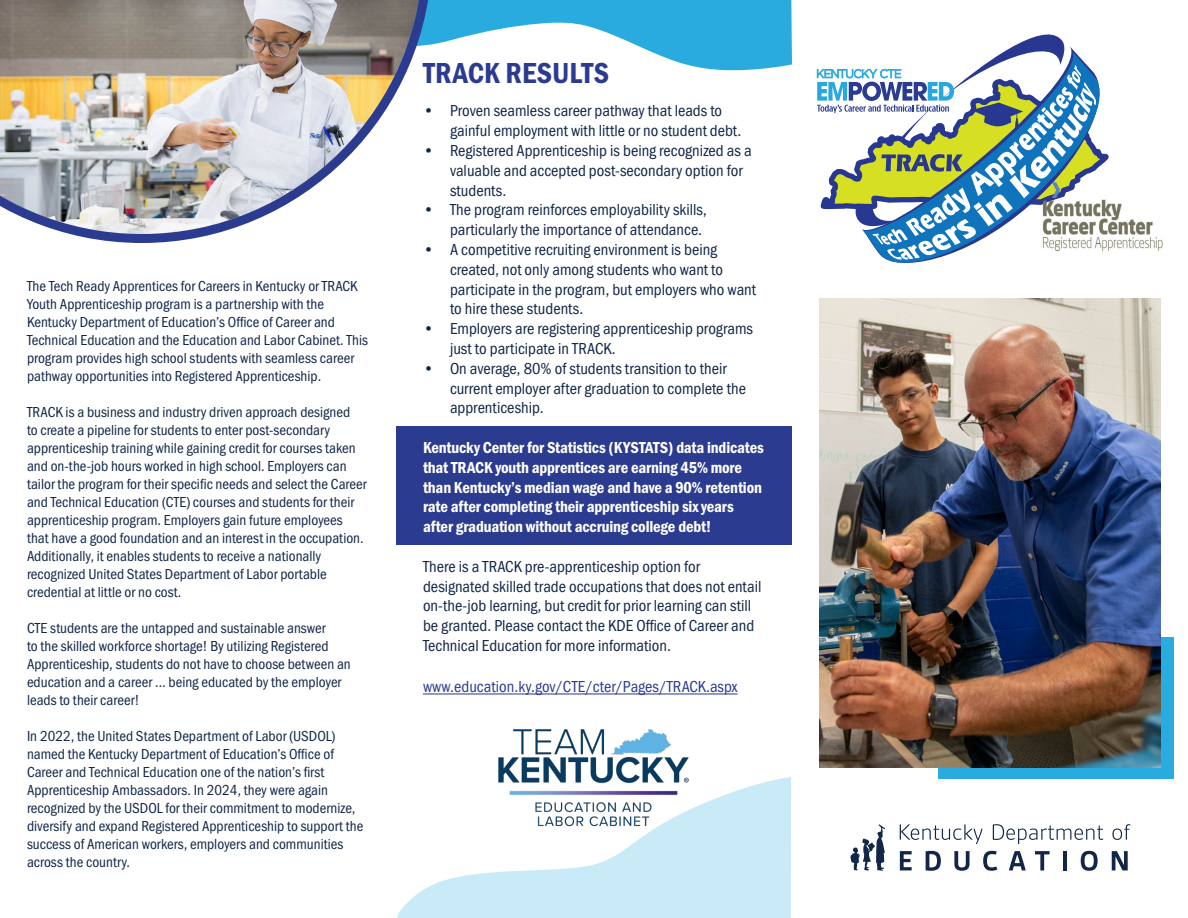
<style>
.page{position:relative;width:1188px;height:918px;background:#fff}
.page>*{position:absolute;margin:0;border:0;box-sizing:border-box;transform-origin:0 0}
.t1{font:30px "Franklin Gothic URW Con Dem";color:#2b3b8f}
.t2{font:16.5px/19.8px "Franklin Gothic URW Cond";color:#122647}
.t3{font:16.5px/19.8px "Franklin Gothic URW Con Dem";letter-spacing:-.01em;color:#fff}
.t4{font:16.5px "Franklin Gothic URW Cond";color:#2b3b8f}
.t5{font:15px/18px "Franklin Gothic URW Cond";color:#122647}
</style>
<div class="page">
<div style="left:396px;top:427px;width:396px;height:118px;background:#2b3b8f"></div>
<hr style="left:423px;top:693px;width:315px;height:1px;background:#2b3b8f">
<svg style="left:900px;top:824px;width:83px;height:20px"></svg>
<svg style="left:993px;top:824px;width:110px;height:20px"></svg>
<svg style="left:1112px;top:824px;width:18px;height:16px"></svg>
<svg style="left:900px;top:851px;width:12px;height:19px"></svg>
<svg style="left:926px;top:851px;width:15px;height:20px"></svg>
<svg style="left:954px;top:851px;width:16px;height:20px"></svg>
<svg style="left:983px;top:851px;width:14px;height:20px"></svg>
<svg style="left:1009px;top:851px;width:17px;height:19px"></svg>
<svg style="left:1035px;top:851px;width:15px;height:19px"></svg>
<hr style="left:1063px;top:851px;width:4px;height:19px;background:#122647">
<svg style="left:1081px;top:851px;width:17px;height:20px"></svg>
<svg style="left:1112px;top:851px;width:16px;height:19px"></svg>
<svg style="left:850px;top:824px;width:35px;height:47px"></svg>
<div style="left:938px;top:637px;width:236px;height:141px;background:#29abe0"></div>
<img style="left:819px;top:298px;width:342px;height:469px">
<svg style="left:397px;top:777px;width:394px;height:141px;fill:#c9eaf7"></svg>
<svg style="left:432px;top:0;width:360px;height:71px"></svg>
<img style="left:0;top:0;width:432px;height:243px">
<svg style="left:1014px;top:34px;width:51px;height:12px"></svg>
<svg style="left:1003px;top:46px;width:72px;height:6px"></svg>
<svg style="left:888px;top:52px;width:199px;height:211px"></svg>
<img style="left:1109px;top:203px;width:54px;height:48px">
<svg style="left:817px;top:65px;width:292px;height:195px"></svg>
<img style="left:496px;top:729px;width:195px;height:99px">
<p class="t5" style="left:27px;top:276px;width:343px">The Tech Ready Apprentices for Careers in Kentucky or TRACK Youth Apprenticeship program is a partnership with the Kentucky Department of Education’s Office of Career and Technical Education and the Education and Labor Cabinet. This program provides high school students with seamless career pathway opportunities into Registered Apprenticeship.</p>
<p class="t5" style="left:27px;top:402px;width:341px">TRACK is a business and industry driven approach designed<br>to create a pipeline for students to enter post-secondary apprenticeship training while gaining credit for courses taken and on-the-job hours worked in high school. Employers can tailor the program for their specific needs and select the Career and Technical Education (CTE) courses and students for their apprenticeship program. Employers gain future employees that have a good foundation and an interest in the occupation.<br>Additionally, it enables students to receive a nationally recognized United States Department of Labor portable credential at little or no cost.</p>
<p class="t5" style="left:27px;top:618px;width:325px">CTE students are the untapped and sustainable answer<br>to the skilled workforce shortage! By utilizing Registered Apprenticeship, students do not have to choose between an education and a career … being educated by the employer leads to their career!</p>
<p class="t5" style="left:27px;top:726px;width:338px">In 2022, the United States Department of Labor (USDOL) named the Kentucky Department of Education’s Office of Career and Technical Education one of the nation’s first Apprenticeship Ambassadors. In 2024, they were again recognized by the USDOL for their commitment to modernize, diversify and expand Registered Apprenticeship to support the success of American workers, employers and communities across the country.</p>
<h1 class="t1" style="left:423px;top:53px;width:188px">TRACK RESULTS</h1>
<p class="t2" style="left:450px;top:100px;width:293px;text-indent:-27px">• Proven seamless career pathway that leads to gainful employment with little or no student debt.</p>
<p class="t2" style="left:450px;top:139px;width:303px;text-indent:-27px">• Registered Apprenticeship is being recognized as a valuable and accepted post-secondary option for students.</p>
<p class="t2" style="left:423px;top:199px;width:285px;text-align:right">• The program reinforces employability skills, particularly the importance of attendance.</p>
<p class="t2" style="left:450px;top:238px;width:308px;text-indent:-27px">• A competitive recruiting environment is being created, not only among students who want to participate in the program, but employers who want to hire these students.</p>
<p class="t2" style="left:450px;top:318px;width:305px;text-indent:-27px">• Employers are registering apprenticeship programs just to participate in TRACK.</p>
<p class="t2" style="left:450px;top:357px;width:298px;text-indent:-27px">• On average, 80% of students transition to their current employer after graduation to complete the apprenticeship.</p>
<p class="t3" style="left:423px;top:437px;width:342px">Kentucky Center for Statistics (KYSTATS) data indicates that TRACK youth apprentices are earning 45% more than Kentucky’s median wage and have a 90% retention rate after completing their apprenticeship six years after graduation without accruing college debt!</p>
<p class="t2" style="left:423px;top:555px;width:340px">There is a TRACK pre-apprenticeship option for designated skilled trade occupations that does not entail on-the-job learning, but credit for prior learning can still be granted. Please contact the KDE Office of Career and Technical Education for more information.</p>
<p class="t4" style="left:423px;top:675px;width:316px">www.education.ky.gov/CTE/cter/Pages/TRACK.aspx</p>
</div>
